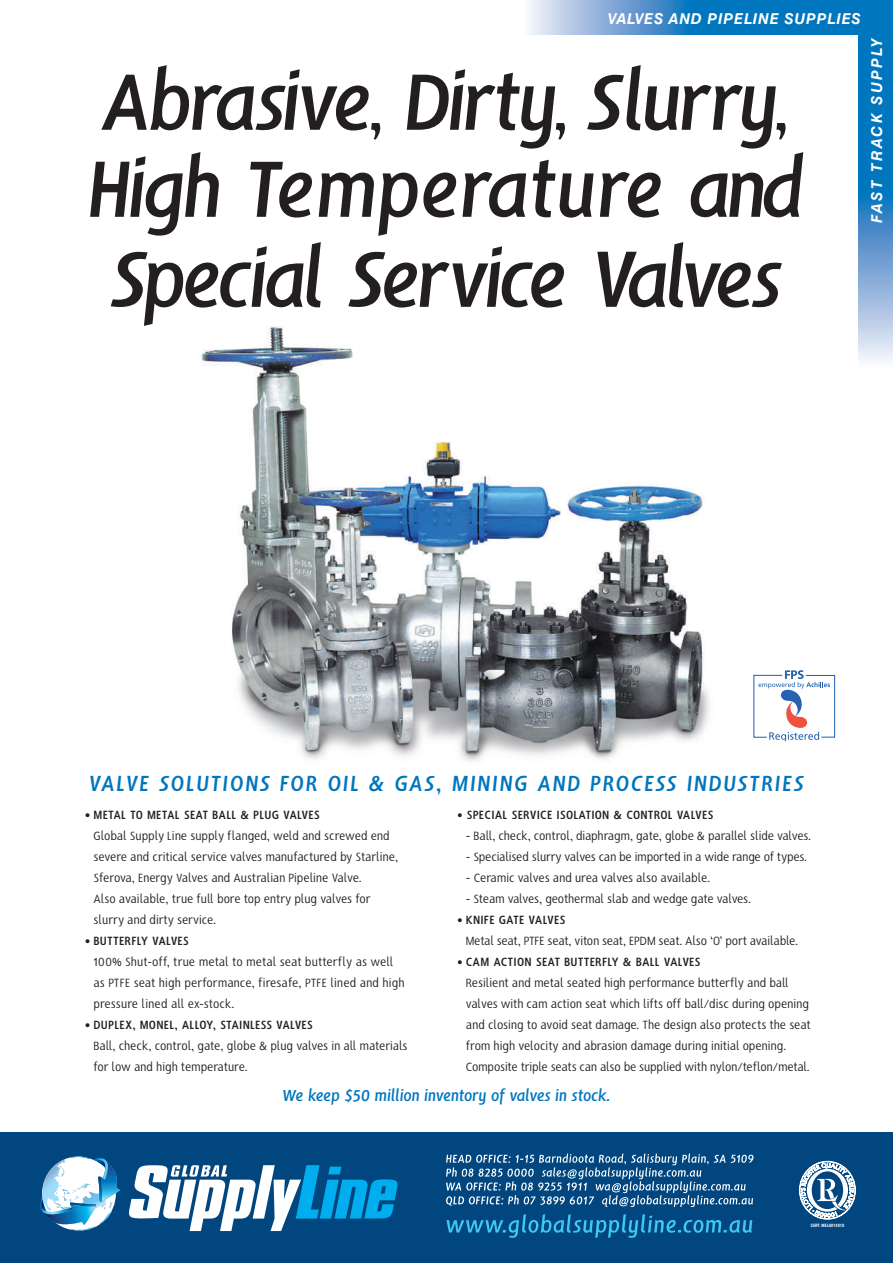
<style>
.page{position:relative;width:893px;height:1263px;background:#fff}
.page>*{position:absolute;margin:0;border:0;box-sizing:border-box;transform-origin:0 0}
.t1{font:italic 700 90px/88.5px "HS Sans";letter-spacing:-.06em;color:#231f20}
.t2{font:italic 700 24.75px "HS Sans";letter-spacing:.055em;color:#0076be}
.t3{font:italic 700 18px "HS Sans";letter-spacing:-.03em;color:#0076be}
.t4{font:italic 700 15px "Swiss 721 BT";letter-spacing:.045em;color:#fff}
.t5{font:italic 700 15px "Swiss 721 BT";letter-spacing:.15em;color:#fff}
.t6{font:13.5px/21px "HS Sans";letter-spacing:-.01em;color:#231f20}
.t7{font:700 13.5px "HS Sans";letter-spacing:.005em;color:#231f20}
.t8{font:700 condensed 4.35px "Swiss 721 BT";color:#fff}
.s1{font-size:67.5px}
</style>
<div class="page">
<img style="left:201px;top:326px;width:508px;height:436px">
<svg style="left:528px;top:0;width:331px;height:34px;background:#4091cb"></svg>
<svg style="left:859px;top:0;width:34px;height:362px;background:#3d8fca"></svg>
<svg style="left:753px;top:670px;width:82px;height:70px"></svg>
<div style="left:0;top:1133px;width:893px;height:130px;background:#01467f"></div>
<svg style="left:129px;top:1165px;width:269px;height:66px"></svg>
<svg style="left:40px;top:1156px;width:80px;height:75px"></svg>
<svg style="left:446px;top:1214px;width:306px;height:24px"></svg>
<svg style="left:799px;top:1161px;width:57px;height:58px"></svg>
<svg style="left:446px;top:1153px;width:307px;height:54px"></svg>
<p class="t4" style="left:608px;top:10px;width:254px">VALVES AND PIPELINE SUPPLIES</p>
<p class="t1" style="left:87px;top:59px;width:720px">Abrasive<span class="s1">,</span> Dirty<span class="s1">,</span> Slurry<span class="s1">,<br></span>High Temperature and<br>Special Service Valves</p>
<p class="t5" style="left:867px;top:223px;width:186px;rotate:-90deg">FAST TRACK SUPPLY</p>
<p class="t2" style="left:89px;top:771px;width:717px">VALVE SOLUTIONS FOR OIL &amp; GAS, MINING AND PROCESS INDUSTRIES</p>
<p class="t7" style="left:85px;top:808px;width:236px">• METAL TO METAL SEAT BALL &amp; PLUG VALVES</p>
<p class="t6" style="left:94px;top:826px;width:306px">Global Supply Line supply flanged, weld and screwed end severe and critical service valves manufactured by Starline, Sferova, Energy Valves and Australian Pipeline Valve.<br>Also available, true full bore top entry plug valves for slurry and dirty service.</p>
<p class="t7" style="left:85px;top:934px;width:105px">• BUTTERFLY VALVES</p>
<p class="t6" style="left:94px;top:952px;width:313px">100% Shut-off, true metal to metal seat butterfly as well as PTFE seat high performance, firesafe, PTFE lined and high pressure lined all ex-stock.</p>
<p class="t7" style="left:85px;top:1018px;width:230px">• DUPLEX, MONEL, ALLOY, STAINLESS VALVES</p>
<p class="t6" style="left:94px;top:1036px;width:316px">Ball, check, control, gate, globe &amp; plug valves in all materials for low and high temperature.</p>
<p class="t7" style="left:457px;top:808px;width:258px">• SPECIAL SERVICE ISOLATION &amp; CONTROL VALVES</p>
<p class="t6" style="left:466px;top:826px;width:347px">- Ball, check, control, diaphragm, gate, globe &amp; parallel slide valves.</p>
<p class="t6" style="left:466px;top:847px;width:343px">- Specialised slurry valves can be imported in a wide range of types.</p>
<p class="t6" style="left:466px;top:868px;width:246px">- Ceramic valves and urea valves also available.</p>
<p class="t6" style="left:466px;top:889px;width:287px">- Steam valves, geothermal slab and wedge gate valves.</p>
<p class="t7" style="left:457px;top:913px;width:110px">• KNIFE GATE VALVES</p>
<p class="t6" style="left:466px;top:931px;width:334px">Metal seat, PTFE seat, viton seat, EPDM seat. Also ‘O’ port available.</p>
<p class="t7" style="left:457px;top:955px;width:245px">• CAM ACTION SEAT BUTTERFLY &amp; BALL VALVES</p>
<p class="t6" style="left:466px;top:973px;width:346px">Resilient and metal seated high performance butterfly and ball valves with cam action seat which lifts off ball/disc during opening and closing to avoid seat damage. The design also protects the seat from high velocity and abrasion damage during initial opening.<br>Composite triple seats can also be supplied with nylon/teflon/metal.</p>
<p class="t3" style="left:282px;top:1086px;width:330px">We keep $50 million inventory of valves in stock.</p>
<p class="t8" style="left:811px;top:1223px;width:35px">CERT: MEL6014010</p>
</div>
